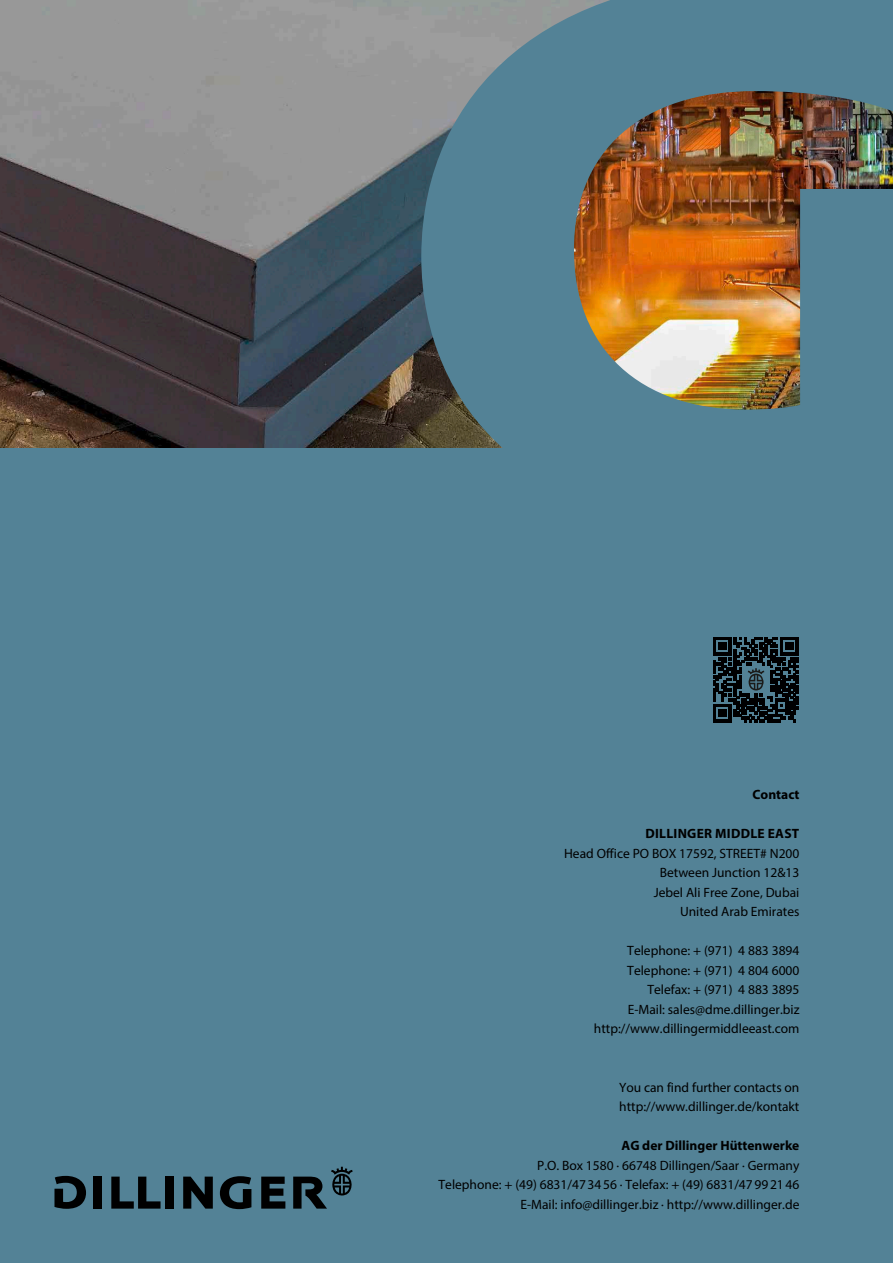
<style>
.page{position:relative;width:893px;height:1263px;background:#fff}
.page>*{position:absolute;margin:0;border:0;box-sizing:border-box;transform-origin:0 0}
.t1{font:13.5px/19.5px "Myriad Pro";color:#000;text-align:right}
.t2{font:700 13.5px "Myriad Pro";color:#000}
.t3{font:700 13.5px "Myriad Pro";letter-spacing:.02em;color:#000}
</style>
<div class="page">
<img style="left:0;top:0;width:421px;height:449px">
<div style="left:0;top:449px;width:893px;height:814px;background:#538296"></div>
<img style="left:421px;top:0;width:472px;height:449px">
<svg style="left:713px;top:637px;width:85px;height:85px"></svg>
<div style="left:93px;top:1176px;width:9px;height:32px;background:#000"></div>
<svg style="left:111px;top:1176px;width:50px;height:32px"></svg>
<div style="left:165px;top:1176px;width:8px;height:32px;background:#000"></div>
<svg style="left:183px;top:1176px;width:30px;height:32px"></svg>
<svg style="left:54px;top:1176px;width:32px;height:33px"></svg>
<svg style="left:261px;top:1176px;width:24px;height:32px"></svg>
<svg style="left:220px;top:1176px;width:31px;height:33px"></svg>
<svg style="left:293px;top:1167px;width:60px;height:41px"></svg>
<p class="t2" style="left:753px;top:786px;width:48px">Contact</p>
<p class="t3" style="left:645px;top:825px;width:155px">DILLINGER MIDDLE EAST</p>
<p class="t1" style="left:564px;top:843px;width:237px">Head Office PO BOX 17592, STREET# N200<br>Between Junction 12&amp;13<br>Jebel Ali Free Zone, Dubai<br>United Arab Emirates</p>
<p class="t1" style="left:594px;top:941px;width:207px">Telephone: + (971) 4 883 3894<br>Telephone: + (971) 4 804 6000<br>Telefax: + (971) 4 883 3895<br>E-Mail: sales@dme.dillinger.biz http://www.dillingermiddleeast.com</p>
<p class="t1" style="left:619px;top:1077px;width:182px;text-align:left">You can find further contacts on http://www.dillinger.de/kontakt</p>
<p class="t2" style="left:621px;top:1137px;width:179px">AG der Dillinger Hüttenwerke</p>
<p class="t1" style="left:439px;top:1155px;width:362px">P.O. Box 1580 · 66748 Dillingen/Saar · Germany<br>Telephone: + (49) 6831/473456 · Telefax: + (49) 6831/47992146<br>E-Mail: info@dillinger.biz · http://www.dillinger.de</p>
</div>
